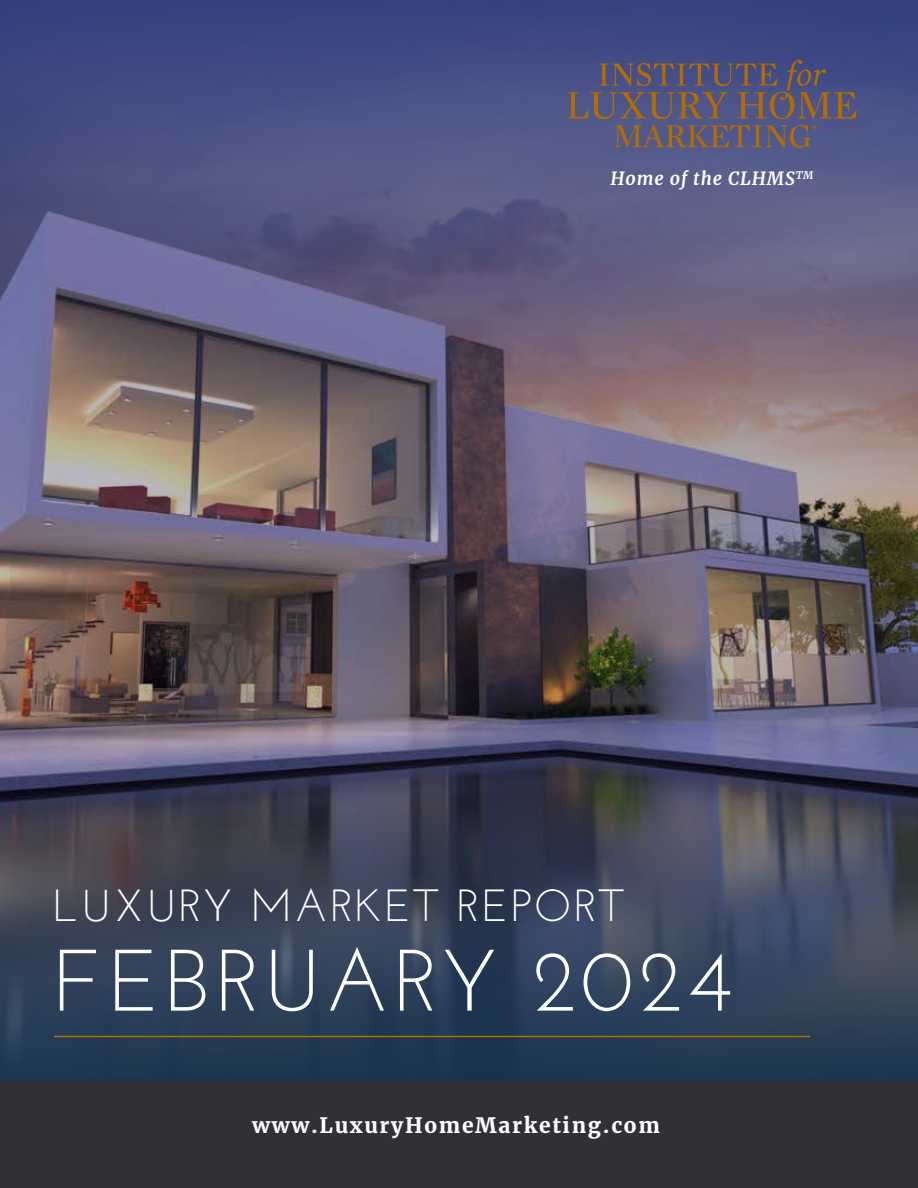
<style>
.page{position:relative;width:918px;height:1188px;background:#fff}
.page>*{position:absolute;margin:0;border:0;box-sizing:border-box;transform-origin:0 0}
.t1{font:87px "Josefin Sans";letter-spacing:.05em;color:#fff}
.t2{font:45px "Josefin Sans";letter-spacing:.05em;color:#fff}
.t3{font:700 21px "Merriweather";letter-spacing:.08em;color:#fff}
.t4{font:italic 700 18px "Merriweather";letter-spacing:.05em;color:#fff}
</style>
<div class="page">
<img style="left:0;top:0;width:918px;height:1080px">
<div style="left:0;top:1080px;width:918px;height:108px;background:#303036"></div>
<hr style="left:54px;top:1036px;width:756px;height:1px;background:#b16d03">
<svg style="left:567px;top:60px;width:290px;height:88px;background:#5d5770"></svg>
<p class="t4" style="left:611px;top:167px;width:204px">Home of the CLHMS<sup>TM</sup></p>
<h2 class="t2" style="left:52px;top:877px;width:573px">LUXURY MARKET REPORT</h2>
<h1 class="t1" style="left:52px;top:927px;width:680px">FEBRUARY 2024</h1>
<p class="t3" style="left:252px;top:1112px;width:409px">www.LuxuryHomeMarketing.com</p>
</div>
